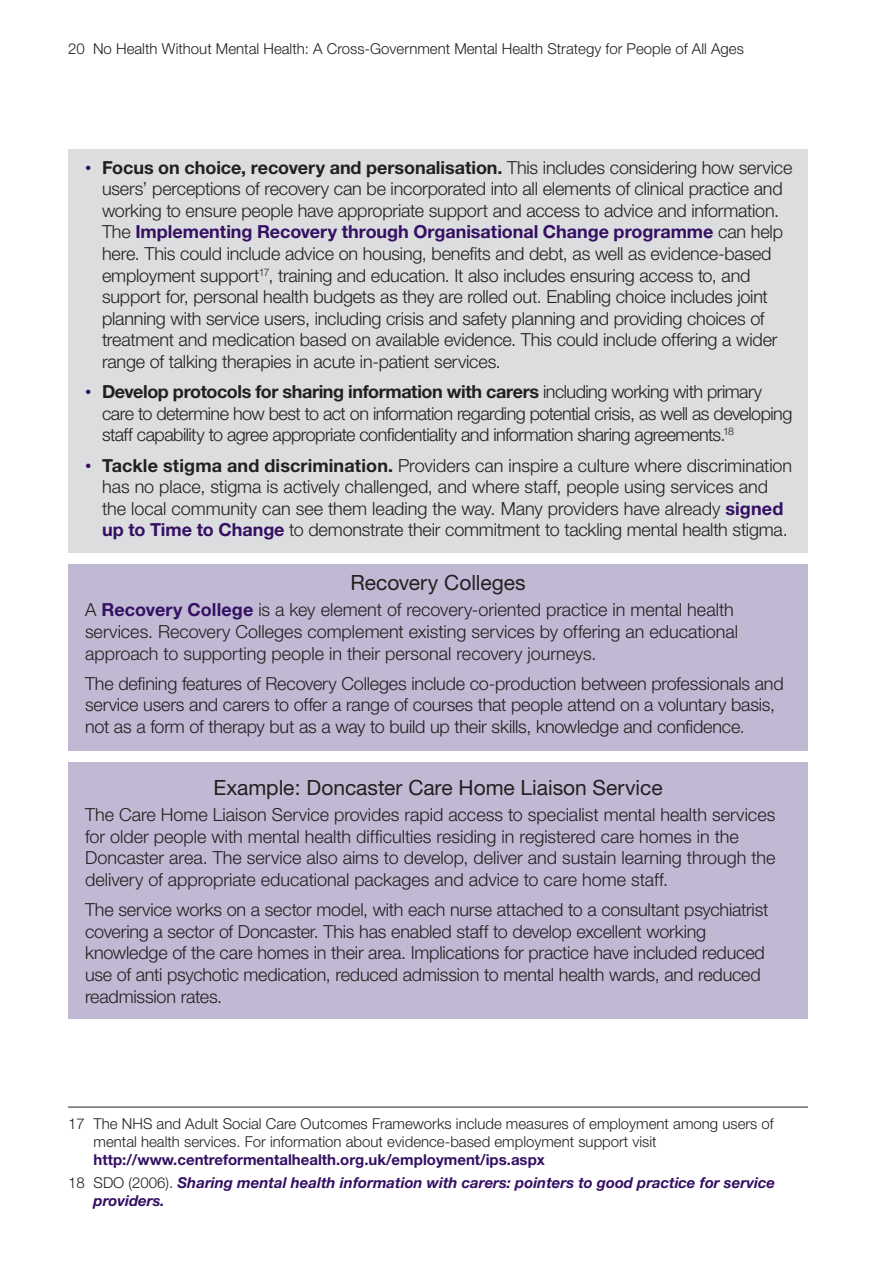
<style>
.page{position:relative;width:893px;height:1263px;background:#fff}
.page>*{position:absolute;margin:0;border:0;box-sizing:border-box;transform-origin:0 0}
.t1{font:21px "Helvetica Neue";letter-spacing:-.005em;color:#231f20}
.t2{font:300 18px/21.6px "Helvetica Neue";letter-spacing:-.01em;color:#231f20}
.t3{font:300 18px/21.6px "Helvetica Neue";letter-spacing:-.03em;color:#231f20}
.t4{font:300 15px/18px "Helvetica Neue";color:#231f20}
.t5{font:italic 700 15px/18px "Helvetica Neue";color:#340f63}
.t6{font:700 15px "Helvetica Neue";color:#340f63}
.s1{font-family:"Gill Sans";font-weight:400;color:#340f63}
.s2{font-weight:700}
.s3{font-weight:700;color:#340f63}
.s4{font-weight:300;font-style:normal;color:#231f20}
</style>
<div class="page">
<div style="left:68px;top:564px;width:740px;height:186px;background:#c1b9d3"></div>
<div style="left:68px;top:762px;width:740px;height:256px;background:#c1b9d3"></div>
<div style="left:68px;top:149px;width:740px;height:404px;background:#dcddde"></div>
<hr style="left:68px;top:1107px;width:740px;height:1px;background:#231f20">
<p class="t4" style="left:68px;top:40px;width:677px">20 No Health Without Mental Health: A Cross-Government Mental Health Strategy for People of All Ages</p>
<p class="t2" style="left:102px;top:156px;width:692px;text-indent:-17px"><span class="s1">•</span> <span class="s2">Focus on choice, recovery and personalisation.</span> This includes considering how service users’ perceptions of recovery can be incorporated into all elements of clinical practice and working to ensure people have appropriate support and access to advice and information.<br>The <span class="s3">Implementing Recovery through Organisational Change programme</span> can help here. This could include advice on housing, benefits and debt, as well as evidence-based employment support<sup>17</sup>, training and education. It also includes ensuring access to, and support for, personal health budgets as they are rolled out. Enabling choice includes joint planning with service users, including crisis and safety planning and providing choices of treatment and medication based on available evidence. This could include offering a wider range of talking therapies in acute in-patient services.</p>
<p class="t3" style="left:102px;top:381px;width:692px;text-indent:-17px"><span class="s1">•</span> <span class="s2">Develop protocols for sharing information with carers</span> including working with primary care to determine how best to act on information regarding potential crisis, as well as developing staff capability to agree appropriate confidentiality and information sharing agreements.<sup>18</sup></p>
<p class="t2" style="left:102px;top:454px;width:692px;text-indent:-17px"><span class="s1">•</span> <span class="s2">Tackle stigma and discrimination.</span> Providers can inspire a culture where discrimination has no place, stigma is actively challenged, and where staff, people using services and the local community can see them leading the way. Many providers have already <span class="s3">signed up to Time to Change</span> to demonstrate their commitment to tackling mental health stigma.</p>
<p class="t1" style="left:350px;top:570px;width:177px">Recovery Colleges</p>
<p class="t2" style="left:85px;top:599px;width:655px">A <span class="s3">Recovery College</span> is a key element of recovery-oriented practice in mental health services. Recovery Colleges complement existing services by offering an educational approach to supporting people in their personal recovery journeys.</p>
<p class="t2" style="left:85px;top:672px;width:700px">The defining features of Recovery Colleges include co-production between professionals and service users and carers to offer a range of courses that people attend on a voluntary basis, not as a form of therapy but as a way to build up their skills, knowledge and confidence.</p>
<p class="t1" style="left:213px;top:775px;width:451px">Example: Doncaster Care Home Liaison Service</p>
<p class="t2" style="left:85px;top:804px;width:692px">The Care Home Liaison Service provides rapid access to specialist mental health services for older people with mental health difficulties residing in registered care homes in the Doncaster area. The service also aims to develop, deliver and sustain learning through the delivery of appropriate educational packages and advice to care home staff.</p>
<p class="t2" style="left:85px;top:898px;width:685px">The service works on a sector model, with each nurse attached to a consultant psychiatrist covering a sector of Doncaster. This has enabled staff to develop excellent working knowledge of the care homes in their area. Implications for practice have included reduced use of anti psychotic medication, reduced admission to mental health wards, and reduced readmission rates.</p>
<p class="t4" style="left:94px;top:1115px;width:682px;text-indent:-26px">17 The NHS and Adult Social Care Outcomes Frameworks include measures of employment among users of mental health services. For information about evidence-based employment support visit</p>
<h5 class="t6" style="left:94px;top:1151px;width:453px">http://www.centreformentalhealth.org.uk/employment/ips.aspx</h5>
<p class="t5" style="left:94px;top:1173px;width:683px;text-indent:-26px"><span class="s4">18 SDO (2006).</span> Sharing mental health information with carers: pointers to good practice for service providers.</p>
</div>
